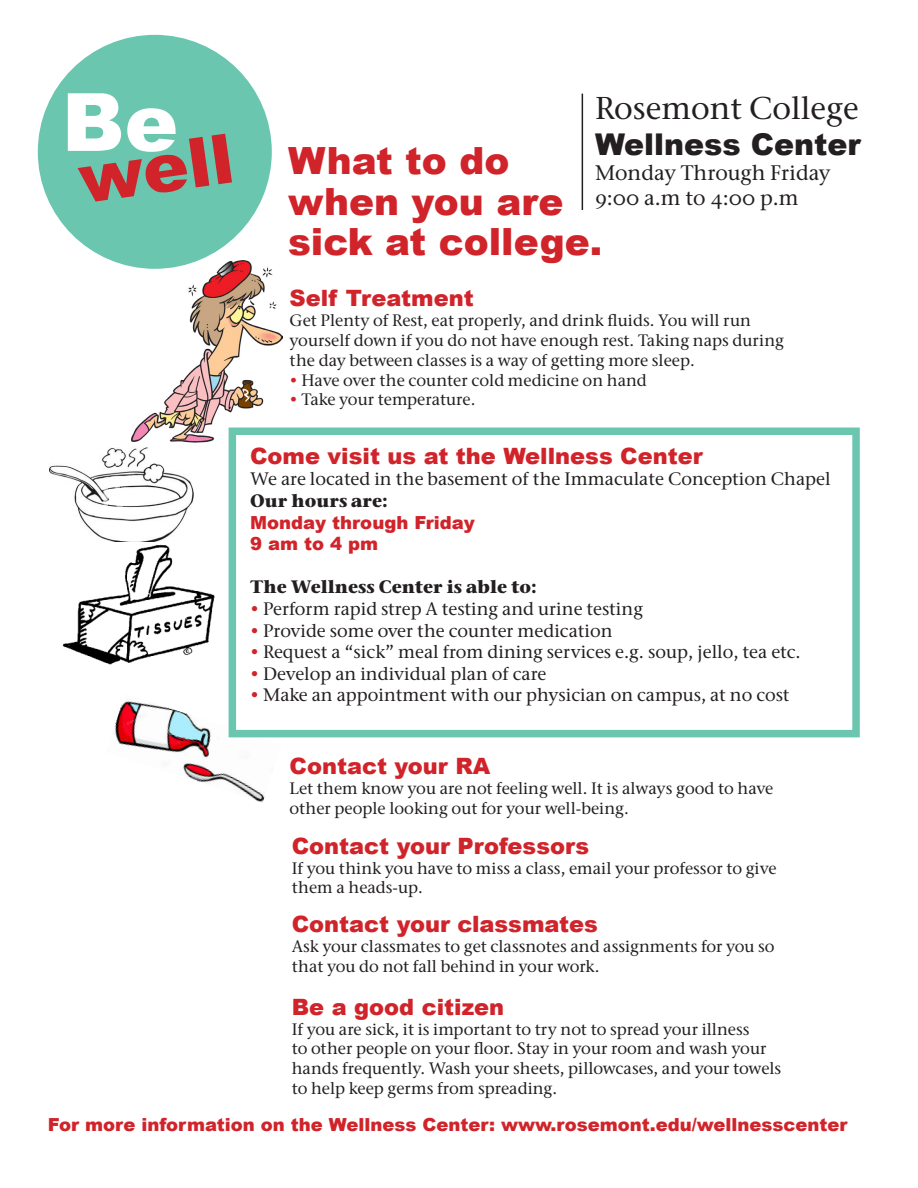
<style>
.page{position:relative;width:918px;height:1188px;background:#fff}
.page>*{position:absolute;margin:0;border:0;box-sizing:border-box;transform-origin:0 0}
.t1{font:900 37.5px "Arial";color:#d1232a}
.t2{font:31.5px "Stone Serif ITC Medium OS";color:#231f20}
.t3{font:900 30px "Arial";color:#231f20}
.t4{font:900 22.5px "Arial";color:#d1232a}
.t5{font:21px "Stone Serif ITC Medium OS";color:#231f20}
.t6{font:18px "Stone Serif ITC Medium OS";color:#231f20}
.t7{font:900 18px "Arial";color:#d1232a}
.t8{font:700 18px "Stone Serif ITC";color:#231f20}
.t9{font:16.5px/19.8px "Stone Serif ITC Medium OS";color:#231f20}
.s1{color:#d1232a}
.s2{font-family:"Stone Serif ITC Semi";color:#d1232a}
</style>
<div class="page">
<img style="left:114px;top:694px;width:167px;height:109px">
<img style="left:132px;top:260px;width:150px;height:182px">
<div style="left:229px;top:428px;width:631px;height:309px;border:8px solid #6ac6af"></div>
<img style="left:50px;top:448px;width:144px;height:94px">
<div style="left:38px;top:35px;width:234px;height:234px;background:#6ac6af;border-radius:50%"></div>
<svg style="left:68px;top:93px;width:164px;height:109px"></svg>
<hr style="left:582px;top:94px;width:1px;height:116px;background:#231f20">
<img style="left:62px;top:544px;width:153px;height:121px">
<p class="t2" style="left:595px;top:88px;width:265px">Rosemont College</p>
<p class="t3" style="left:595px;top:122px;width:267px">Wellness Center</p>
<p class="t5" style="left:595px;top:160px;width:237px">Monday Through Friday</p>
<p class="t5" style="left:595px;top:185px;width:205px">9:00 a.m to 4:00 p.m</p>
<p class="t1" style="left:288px;top:134px;width:223px">What to do</p>
<p class="t1" style="left:288px;top:174px;width:277px">when you are</p>
<p class="t1" style="left:288px;top:215px;width:316px">sick at college.</p>
<p class="t4" style="left:290px;top:282px;width:186px">Self Treatment</p>
<p class="t9" style="left:290px;top:310px;width:496px">Get Plenty of Rest, eat properly, and drink fluids. You will run yourself down if you do not have enough rest. Taking naps during the day between classes is a way of getting more sleep.</p>
<p class="t9" style="left:290px;top:370px;width:359px"><span class="s1">•</span> Have over the counter cold medicine on hand</p>
<p class="t9" style="left:290px;top:390px;width:187px"><span class="s1">•</span> Take your temperature.</p>
<p class="t4" style="left:250px;top:439px;width:454px">Come visit us at the Wellness Center</p>
<p class="t6" style="left:250px;top:468px;width:582px">We are located in the basement of the Immaculate Conception Chapel</p>
<p class="t8" style="left:250px;top:489px;width:139px">Our hours are:</p>
<p class="t7" style="left:250px;top:509px;width:226px">Monday through Friday</p>
<p class="t7" style="left:250px;top:531px;width:129px">9 am to 4 pm</p>
<p class="t8" style="left:250px;top:575px;width:288px">The Wellness Center is able to:</p>
<p class="t6" style="left:250px;top:598px;width:394px"><span class="s2">•</span> Perform rapid strep A testing and urine testing</p>
<p class="t6" style="left:250px;top:619px;width:364px"><span class="s2">•</span> Provide some over the counter medication</p>
<p class="t6" style="left:250px;top:641px;width:552px"><span class="s2">•</span> Request a “sick” meal from dining services e.g. soup, jello, tea etc.</p>
<p class="t6" style="left:250px;top:662px;width:298px"><span class="s2">•</span> Develop an individual plan of care</p>
<p class="t6" style="left:250px;top:684px;width:541px"><span class="s2">•</span> Make an appointment with our physician on campus, at no cost</p>
<p class="t4" style="left:290px;top:750px;width:202px">Contact your RA</p>
<p class="t9" style="left:290px;top:779px;width:485px">Let them know you are not feeling well. It is always good to have other people looking out for your well-being.</p>
<p class="t4" style="left:292px;top:829px;width:299px">Contact your Professors</p>
<p class="t9" style="left:292px;top:858px;width:486px">If you think you have to miss a class, email your professor to give them a heads-up.</p>
<p class="t4" style="left:292px;top:908px;width:308px">Contact your classmates</p>
<p class="t9" style="left:292px;top:936px;width:484px">Ask your classmates to get classnotes and assignments for you so that you do not fall behind in your work.</p>
<p class="t4" style="left:292px;top:990px;width:214px">Be a good citizen</p>
<p class="t9" style="left:292px;top:1019px;width:491px">If you are sick, it is important to try not to spread your illness<br>to other people on your floor. Stay in your room and wash your hands frequently. Wash your sheets, pillowcases, and your towels to help keep germs from spreading.</p>
<p class="t7" style="left:48px;top:1111px;width:801px">For more information on the Wellness Center: www.rosemont.edu/wellnesscenter</p>
</div>
